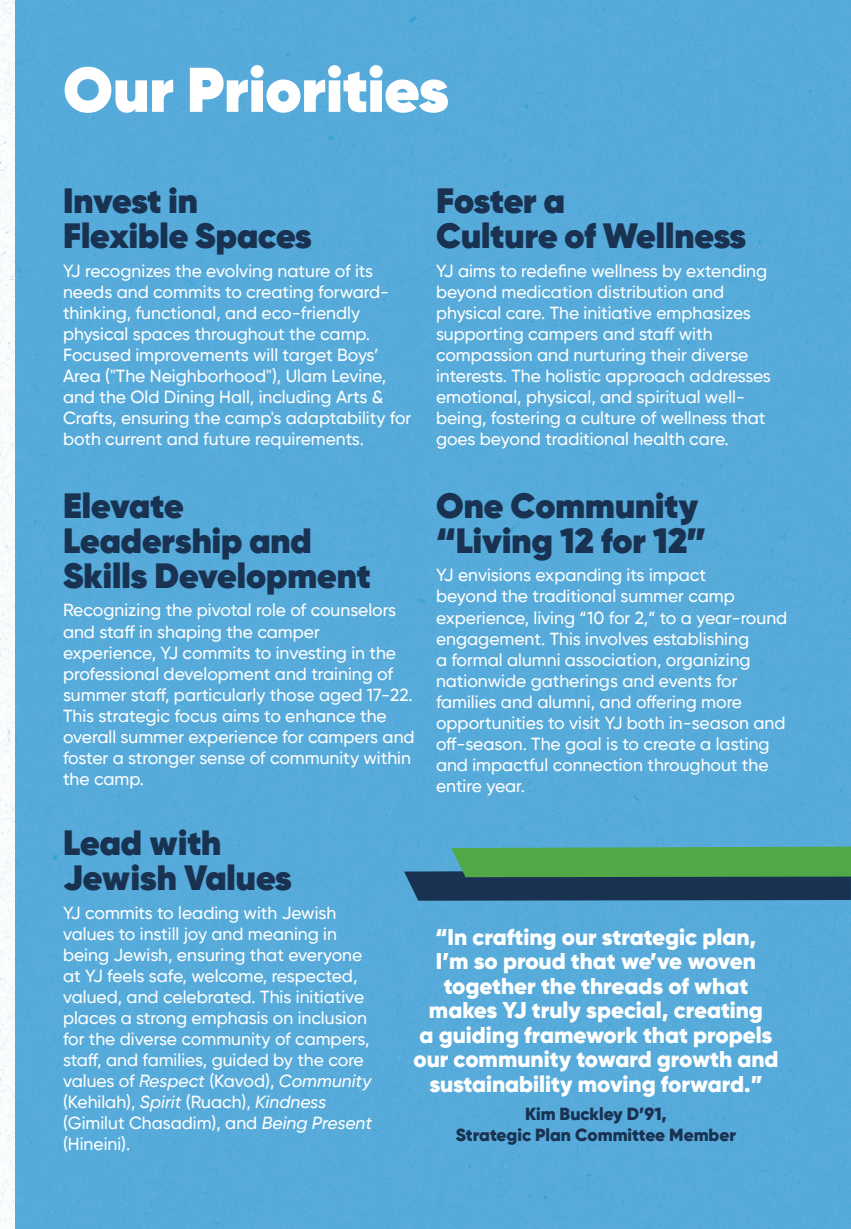
<style>
.page{position:relative;width:851px;height:1229px;background:#fff}
.page>*{position:absolute;margin:0;border:0;box-sizing:border-box;transform-origin:0 0}
.Paragraph_Style_1{font:800 63px "Gilroy";color:#fff}
.Secondary_Header{font:800 35px/35px "Gilroy";color:#193252}
.Paragraph_Style_1-2{font:900 22.75px/24.5px "Gilroy";color:#fff;text-align:center}
.Paragraph_Style_1-3{font:500 17.5px/21px "Gilroy";color:#fff}
.Paragraph_Style_1-4{font:900 17.5px/21px "Gilroy";color:#193252;text-align:center}
.s1{font-style:italic}
</style>
<div class="page">
<div style="left:0;top:0;width:850px;height:1228px;background:#57abda"></div>
<svg style="left:404px;top:846px;width:446px;height:54px;background:#387558"></svg>
<p class="Paragraph_Style_1" style="left:63px;top:49px;width:387px">Our Priorities</p>
<p class="Secondary_Header" style="left:63px;top:184px;width:250px">Invest in<br>Flexible Spaces</p>
<p class="Paragraph_Style_1-3" style="left:63px;top:260px;width:350px">YJ recognizes the evolving nature of its needs and commits to creating forward&shy;thinking, functional, and eco-friendly physical spaces throughout the camp.<br>Focused improvements will target Boys’ Area ("The Neighborhood"), Ulam Levine, and the Old Dining Hall, including Arts &amp; Crafts, ensuring the camp's adaptability for both current and future requirements.</p>
<p class="Secondary_Header" style="left:63px;top:488px;width:309px">Elevate<br>Leadership and<br>Skills Development</p>
<p class="Paragraph_Style_1-3" style="left:63px;top:599px;width:353px">Recognizing the pivotal role of counselors and staff in shaping the camper experience, YJ commits to investing in the professional development and training of summer staff, particularly those aged 17-22.<br>This strategic focus aims to enhance the overall summer experience for campers and foster a stronger sense of community within the camp.</p>
<p class="Secondary_Header" style="left:436px;top:184px;width:312px">Foster a<br>Culture of Wellness</p>
<p class="Paragraph_Style_1-3" style="left:436px;top:260px;width:336px">YJ aims to redefine wellness by extending beyond medication distribution and physical care. The initiative emphasizes supporting campers and staff with compassion and nurturing their diverse interests. The holistic approach addresses emotional, physical, and spiritual well&shy;being, fostering a culture of wellness that goes beyond traditional health care.</p>
<p class="Secondary_Header" style="left:436px;top:488px;width:272px">One Community “Living 12 for 12”</p>
<p class="Paragraph_Style_1-3" style="left:436px;top:564px;width:353px">YJ envisions expanding its impact<br>beyond the traditional summer camp experience, living “10 for 2,” to a year-round engagement. This involves establishing<br>a formal alumni association, organizing nationwide gatherings and events for families and alumni, and offering more opportunities to visit YJ both in-season and off-season. The goal is to create a lasting and impactful connection throughout the entire year.</p>
<p class="Secondary_Header" style="left:63px;top:825px;width:230px">Lead with<br>Jewish Values</p>
<p class="Paragraph_Style_1-3" style="left:63px;top:902px;width:310px">YJ commits to leading with Jewish values to instill joy and meaning in being Jewish, ensuring that everyone at YJ feels safe, welcome, respected, valued, and celebrated. This initiative places a strong emphasis on inclusion for the diverse community of campers, staff, and families, guided by the core values of <span class="s1">Respect</span> (Kavod), <span class="s1">Community </span>(Kehilah), <span class="s1">Spirit</span> (Ruach), <span class="s1">Kindness </span>(Gimilut Chasadim), and <span class="s1">Being Present </span>(Hineini).</p>
<p class="Paragraph_Style_1-2" style="left:413px;top:924px;width:366px">“In crafting our strategic plan,<br>I’m so proud that we’ve woven together the threads of what makes YJ truly special, creating<br>a guiding framework that propels our community toward growth and sustainability moving forward.”</p>
<p class="Paragraph_Style_1-4" style="left:456px;top:1103px;width:281px">Kim Buckley D’91,<br>Strategic Plan Committee Member</p>
</div>
